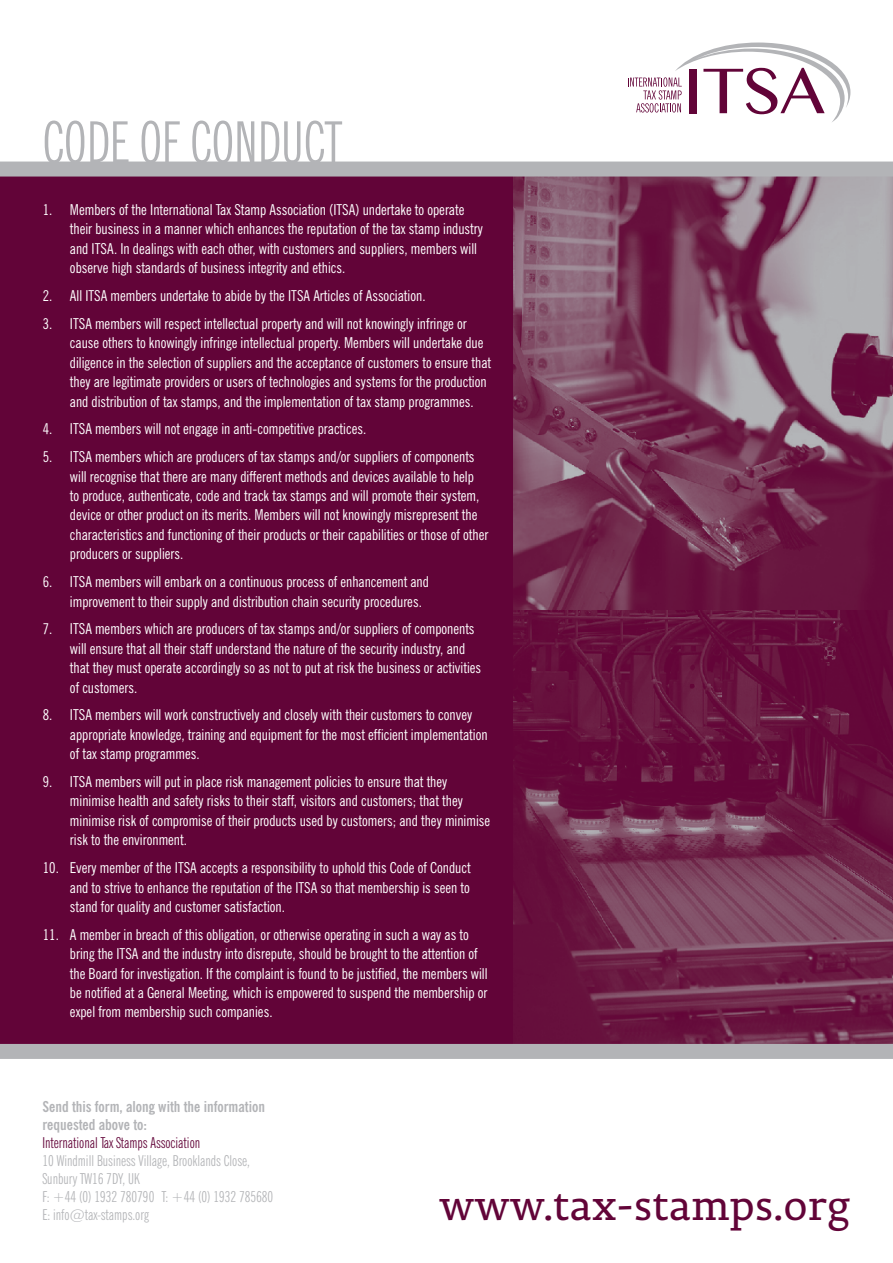
<style>
.page{position:relative;width:893px;height:1263px;background:#fff}
.page>*{position:absolute;margin:0;border:0;box-sizing:border-box;transform-origin:0 0}
.t1{font:extra-condensed 57px "News Gothic BT";color:#b3b4b7}
.t2{font:42px "Permian Slab Serif Typeface";color:#620438}
.t3{font:condensed 15px/19.4px "News Gothic BT";color:#fff}
.t4{font:extra-condensed 15px/18px "News Gothic BT";color:#b3b4b7}
.t5{font:700 condensed 15px/18px "News Gothic BT";color:#b3b4b7}
.t6{font:extra-condensed 15px "News Gothic BT";color:#620438}
</style>
<div class="page">
<img style="left:512px;top:177px;width:381px;height:433px">
<img style="left:512px;top:610px;width:381px;height:434px">
<div style="left:0;top:169px;width:512px;height:882px;background:#620438"></div>
<div style="left:0;top:162px;width:893px;height:15px;background:#b3b4b7"></div>
<div style="left:0;top:1044px;width:893px;height:15px;background:#b3b4b7"></div>
<svg style="left:628px;top:43px;width:222px;height:79px"></svg>
<h1 class="t1" style="left:43px;top:108px;width:301px">CODE OF CONDUCT</h1>
<p class="t3" style="left:70px;top:200px;width:414px;text-indent:-27px">1. Members of the International Tax Stamp Association (ITSA) undertake to operate their business in a manner which enhances the reputation of the tax stamp industry and ITSA. In dealings with each other, with customers and suppliers, members will observe high standards of business integrity and ethics.</p>
<p class="t3" style="left:43px;top:286px;width:384px">2. All ITSA members undertake to abide by the ITSA Articles of Association.</p>
<p class="t3" style="left:70px;top:314px;width:423px;text-indent:-27px">3. ITSA members will respect intellectual property and will not knowingly infringe or cause others to knowingly infringe intellectual property. Members will undertake due diligence in the selection of suppliers and the acceptance of customers to ensure that they are legitimate providers or users of technologies and systems for the production and distribution of tax stamps, and the implementation of tax stamp programmes.</p>
<p class="t3" style="left:43px;top:419px;width:325px">4. ITSA members will not engage in anti-competitive practices.</p>
<p class="t3" style="left:70px;top:447px;width:420px;text-indent:-27px">5. ITSA members which are producers of tax stamps and/or suppliers of components will recognise that there are many different methods and devices available to help<br>to produce, authenticate, code and track tax stamps and will promote their system, device or other product on its merits. Members will not knowingly misrepresent the characteristics and functioning of their products or their capabilities or those of other producers or suppliers.</p>
<p class="t3" style="left:70px;top:572px;width:360px;text-indent:-27px">6. ITSA members will embark on a continuous process of enhancement and improvement to their supply and distribution chain security procedures.</p>
<p class="t3" style="left:70px;top:619px;width:413px;text-indent:-27px">7. ITSA members which are producers of tax stamps and/or suppliers of components will ensure that all their staff understand the nature of the security industry, and that they must operate accordingly so as not to put at risk the business or activities of customers.</p>
<p class="t3" style="left:70px;top:705px;width:419px;text-indent:-27px">8. ITSA members will work constructively and closely with their customers to convey appropriate knowledge, training and equipment for the most efficient implementation of tax stamp programmes.</p>
<p class="t3" style="left:70px;top:772px;width:422px;text-indent:-27px">9. ITSA members will put in place risk management policies to ensure that they minimise health and safety risks to their staff, visitors and customers; that they minimise risk of compromise of their products used by customers; and they minimise risk to the environment.</p>
<p class="t3" style="left:70px;top:858px;width:402px;text-align:justify;text-indent:-27px">10. Every member of the ITSA accepts a responsibility to uphold this Code of Conduct and to strive to enhance the reputation of the ITSA so that membership is seen to stand for quality and customer satisfaction.</p>
<p class="t3" style="left:70px;top:925px;width:419px;text-indent:-27px">11. A member in breach of this obligation, or otherwise operating in such a way as to bring the ITSA and the industry into disrepute, should be brought to the attention of the Board for investigation. If the complaint is found to be justified, the members will be notified at a General Meeting, which is empowered to suspend the membership or expel from membership such companies.</p>
<p class="t5" style="left:43px;top:1098px;width:224px">Send this form, along with the information requested above to:</p>
<p class="t6" style="left:43px;top:1134px;width:159px">International Tax Stamps Association</p>
<p class="t4" style="left:43px;top:1152px;width:232px">10 Windmill Business Village, Brooklands Close, Sunbury TW16 7DY, UK<br>F: +44 (0) 1932 780790 T: +44 (0) 1932 785680<br>E: info@tax-stamps.org</p>
<h2 class="t2" style="left:439px;top:1172px;width:413px">www.tax-stamps.org</h2>
</div>
